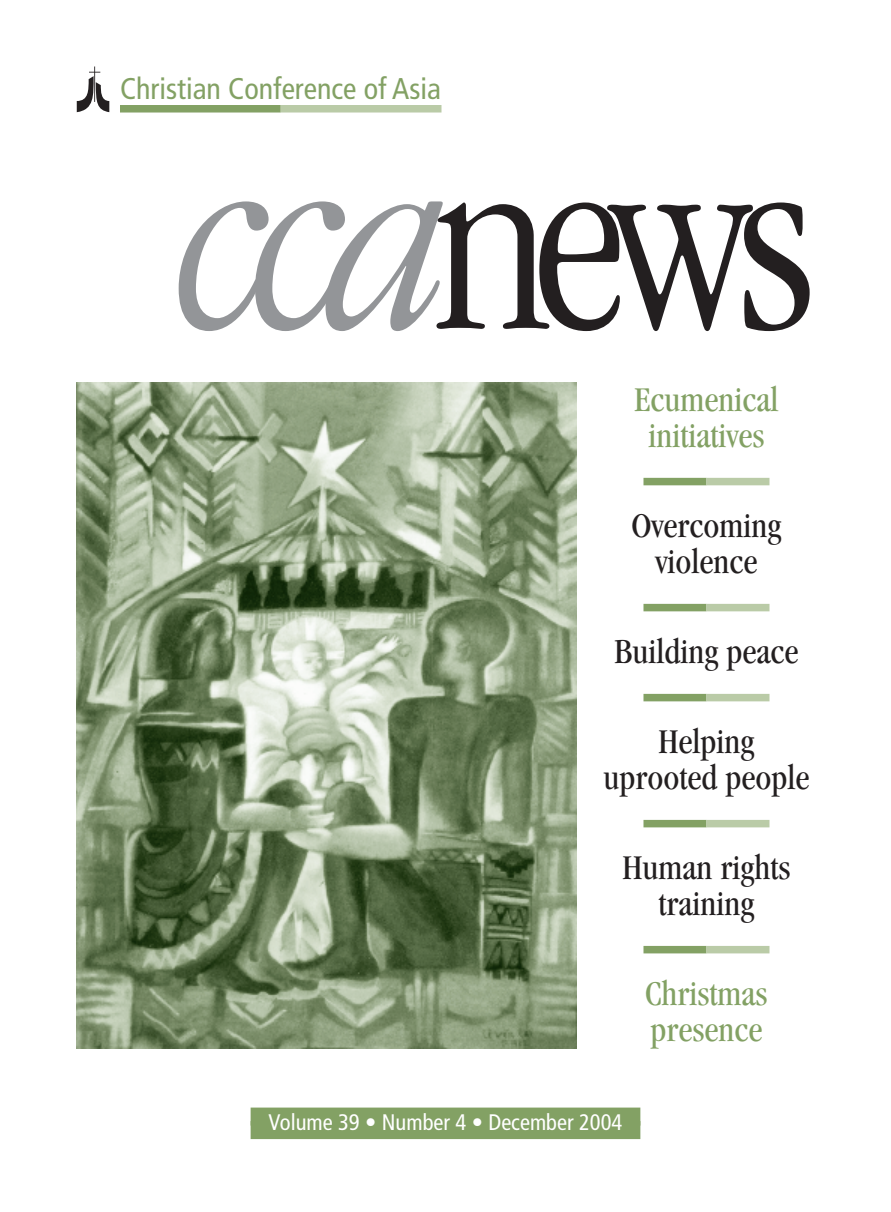
<style>
.page{position:relative;width:891px;height:1212px;background:#fff}
.page>*{position:absolute;margin:0;border:0;box-sizing:border-box;transform-origin:0 0}
.t1{font:300 condensed 270px "Garamond";color:#231f20}
.t2{font:condensed 36px/36px "Garamond";color:#231f20;text-align:center}
.t3{font:condensed 36px/36px "Garamond";color:#83a164;text-align:center}
.t4{font:condensed 30px "Frutiger";color:#83a164}
.t5{font:condensed 22.5px "Frutiger";color:#fff}
.s1{font-style:italic;color:#939598}
</style>
<div class="page">
<svg style="left:77px;top:67px;width:32px;height:45px"></svg>
<div style="left:120px;top:105px;width:161px;height:7px;background:#83a164"></div>
<div style="left:281px;top:105px;width:161px;height:7px;background:#bacba7"></div>
<div style="left:251px;top:1107px;width:389px;height:18px;background:#83a164"></div>
<div style="left:251px;top:1121px;width:389px;height:18px;background:#83a164"></div>
<div style="left:644px;top:478px;width:62px;height:7px;background:#83a164"></div>
<div style="left:706px;top:478px;width:64px;height:7px;background:#bacba7"></div>
<img style="left:76px;top:382px;width:500px;height:666px">
<div style="left:644px;top:946px;width:62px;height:7px;background:#83a164"></div>
<div style="left:706px;top:946px;width:64px;height:7px;background:#bacba7"></div>
<div style="left:644px;top:820px;width:62px;height:7px;background:#83a164"></div>
<div style="left:706px;top:820px;width:64px;height:7px;background:#bacba7"></div>
<div style="left:644px;top:604px;width:62px;height:7px;background:#83a164"></div>
<div style="left:706px;top:604px;width:64px;height:7px;background:#bacba7"></div>
<div style="left:644px;top:694px;width:62px;height:7px;background:#83a164"></div>
<div style="left:706px;top:694px;width:64px;height:7px;background:#bacba7"></div>
<p class="t4" style="left:120px;top:71px;width:323px">Christian Conference of Asia</p>
<h1 class="t1" style="left:179px;top:96px;width:637px"><span class="s1">cca</span>news</h1>
<p class="t3" style="left:635px;top:381px;width:145px">Ecumenical initiatives</p>
<p class="t2" style="left:632px;top:507px;width:151px">Overcoming violence</p>
<p class="t2" style="left:615px;top:633px;width:185px">Building peace</p>
<p class="t2" style="left:604px;top:723px;width:207px">Helping uprooted people</p>
<p class="t2" style="left:623px;top:849px;width:169px">Human rights training</p>
<p class="t3" style="left:646px;top:975px;width:123px;text-align:left">Christmas presence</p>
<p class="t5" style="left:269px;top:1109px;width:355px">Volume 39 • Number 4 • December 2004</p>
</div>
